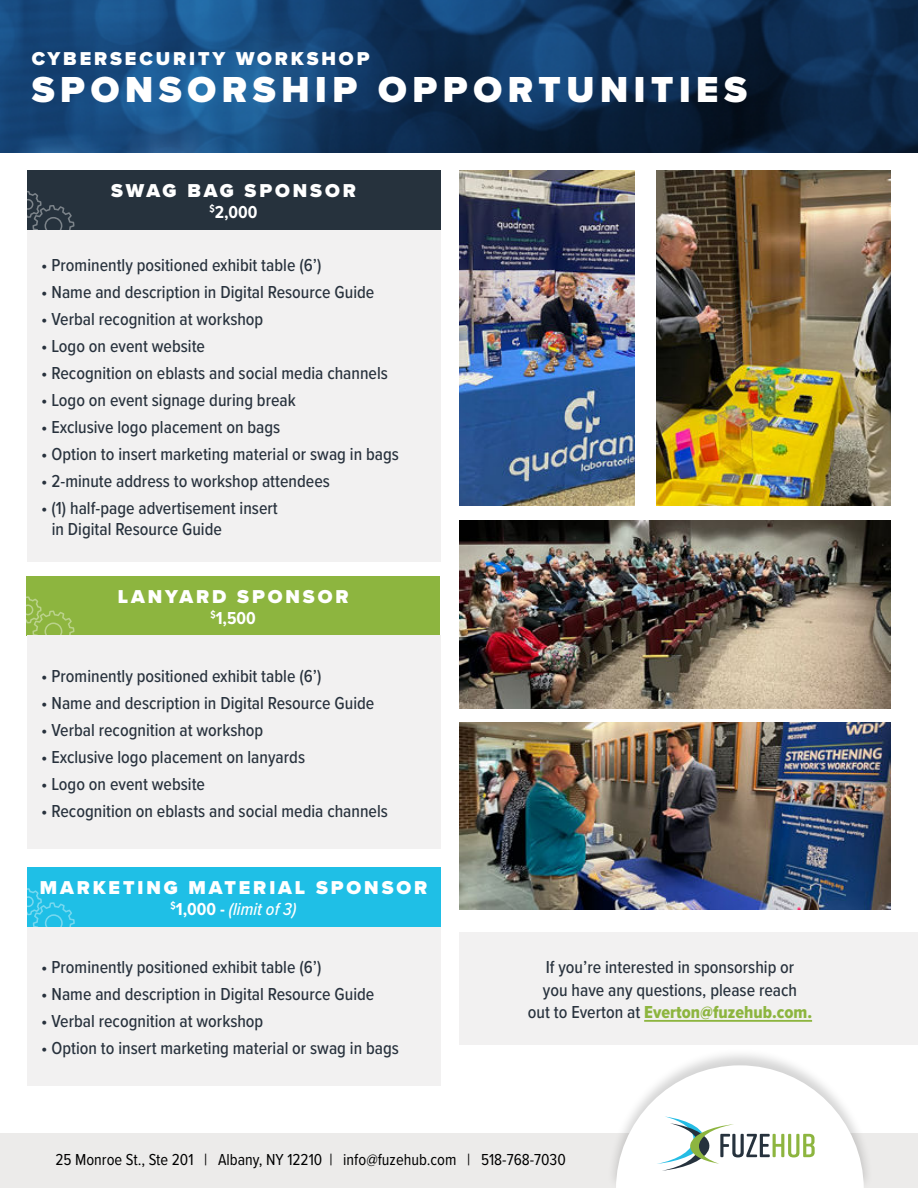
<style>
.page{position:relative;width:918px;height:1188px;background:#fff}
.page>*{position:absolute;margin:0;border:0;box-sizing:border-box;transform-origin:0 0}
.t1{font:900 37.5px "Proxima Nova";letter-spacing:.15em;color:#fff}
.t2{font:900 19.35px "Proxima Nova";letter-spacing:.15em;color:#fff}
.t3{font:500 18px/22.5px "Proxima Nova Cond";color:#28323d}
.t4{font:18px "Proxima Nova Cond Extrabld";color:#8db53f}
.t5{font:italic 500 18px "Proxima Nova Cond";color:#fff}
.t6{font:700 18px "Proxima Nova Cond";color:#fff}
.t7{font:16.5px "Proxima Nova Cond";color:#000}
.s1{font-weight:700;font-style:normal}
.s2{font-family:"Proxima Nova Cond";font-weight:500;color:#28323d}
</style>
<div class="page">
<div style="left:0;top:1133px;width:918px;height:55px;background:#ecebea"></div>
<div style="left:607px;top:1048px;width:267px;height:140px;background:#000;opacity:.17"></div>
<svg style="left:616px;top:1065px;width:248px;height:123px"></svg>
<div style="left:459px;top:932px;width:459px;height:113px;background:#f2f1f1"></div>
<img style="left:656px;top:170px;width:235px;height:335px">
<img style="left:459px;top:170px;width:175px;height:335px">
<img style="left:459px;top:521px;width:432px;height:187px">
<img style="left:459px;top:723px;width:432px;height:187px">
<hr style="left:644px;top:1020px;width:168px;height:2px;background:#8db53f">
<img style="left:0;top:0;width:918px;height:153px">
<div style="left:27px;top:868px;width:413px;height:59px;background:#1fbfe6"></div>
<svg style="left:27px;top:888px;width:48px;height:39px"></svg>
<div style="left:27px;top:927px;width:413px;height:159px;background:#f2f1f1"></div>
<div style="left:27px;top:170px;width:413px;height:60px;background:#26323d"></div>
<div style="left:27px;top:576px;width:413px;height:59px;background:#8db53f"></div>
<svg style="left:27px;top:191px;width:47px;height:39px"></svg>
<svg style="left:26px;top:596px;width:48px;height:40px"></svg>
<div style="left:27px;top:230px;width:413px;height:332px;background:#f2f1f1"></div>
<div style="left:27px;top:635px;width:413px;height:214px;background:#f2f1f1"></div>
<p class="t2" style="left:32px;top:50px;width:339px">CYBERSECURITY WORKSHOP</p>
<h1 class="t1" style="left:32px;top:74px;width:717px">SPONSORSHIP OPPORTUNITIES</h1>
<p class="t2" style="left:111px;top:183px;width:246px">SWAG BAG SPONSOR</p>
<p class="t6" style="left:209px;top:204px;width:50px"><sup>$</sup>2,000</p>
<p class="t3" style="left:41px;top:255px;width:282px">• Prominently positioned exhibit table (6’)</p>
<p class="t3" style="left:41px;top:282px;width:335px">• Name and description in Digital Resource Guide</p>
<p class="t3" style="left:41px;top:309px;width:224px">• Verbal recognition at workshop</p>
<p class="t3" style="left:41px;top:336px;width:165px">• Logo on event website</p>
<p class="t3" style="left:41px;top:363px;width:348px">• Recognition on eblasts and social media channels</p>
<p class="t3" style="left:41px;top:390px;width:256px">• Logo on event signage during break</p>
<p class="t3" style="left:41px;top:417px;width:241px">• Exclusive logo placement on bags</p>
<p class="t3" style="left:41px;top:444px;width:359px">• Option to insert marketing material or swag in bags</p>
<p class="t3" style="left:41px;top:471px;width:290px">• 2-minute address to workshop attendees</p>
<p class="t3" style="left:52px;top:498px;width:228px;line-height:21px;text-indent:-10px">• (1) half-page advertisement insert in Digital Resource Guide</p>
<p class="t2" style="left:118px;top:588px;width:232px">LANYARD SPONSOR</p>
<p class="t6" style="left:210px;top:610px;width:47px"><sup>$</sup>1,500</p>
<p class="t3" style="left:41px;top:666px;width:282px">• Prominently positioned exhibit table (6’)</p>
<p class="t3" style="left:41px;top:693px;width:335px">• Name and description in Digital Resource Guide</p>
<p class="t3" style="left:41px;top:720px;width:224px">• Verbal recognition at workshop</p>
<p class="t3" style="left:41px;top:747px;width:265px">• Exclusive logo placement on lanyards</p>
<p class="t3" style="left:41px;top:774px;width:165px">• Logo on event website</p>
<p class="t3" style="left:41px;top:801px;width:348px">• Recognition on eblasts and social media channels</p>
<p class="t2" style="left:40px;top:880px;width:389px">MARKETING MATERIAL SPONSOR</p>
<p class="t5" style="left:171px;top:902px;width:127px"><sup>$</sup><span class="s1">1,000 -</span> (limit of 3)</p>
<p class="t3" style="left:41px;top:957px;width:282px">• Prominently positioned exhibit table (6’)</p>
<p class="t3" style="left:41px;top:984px;width:335px">• Name and description in Digital Resource Guide</p>
<p class="t3" style="left:41px;top:1011px;width:224px">• Verbal recognition at workshop</p>
<p class="t3" style="left:41px;top:1038px;width:359px">• Option to insert marketing material or swag in bags</p>
<p class="t3" style="left:543px;top:957px;width:256px">If you’re interested in sponsorship or you have any questions, please reach</p>
<p class="t4" style="left:528px;top:1005px;width:286px"><span class="s2">out to Everton at</span> Everton@fuzehub.com.</p>
<p class="t7" style="left:55px;top:1153px;width:512px">25 Monroe St., Ste 201 | Albany, NY 12210 | info@fuzehub.com | 518-768-7030</p>
</div>
